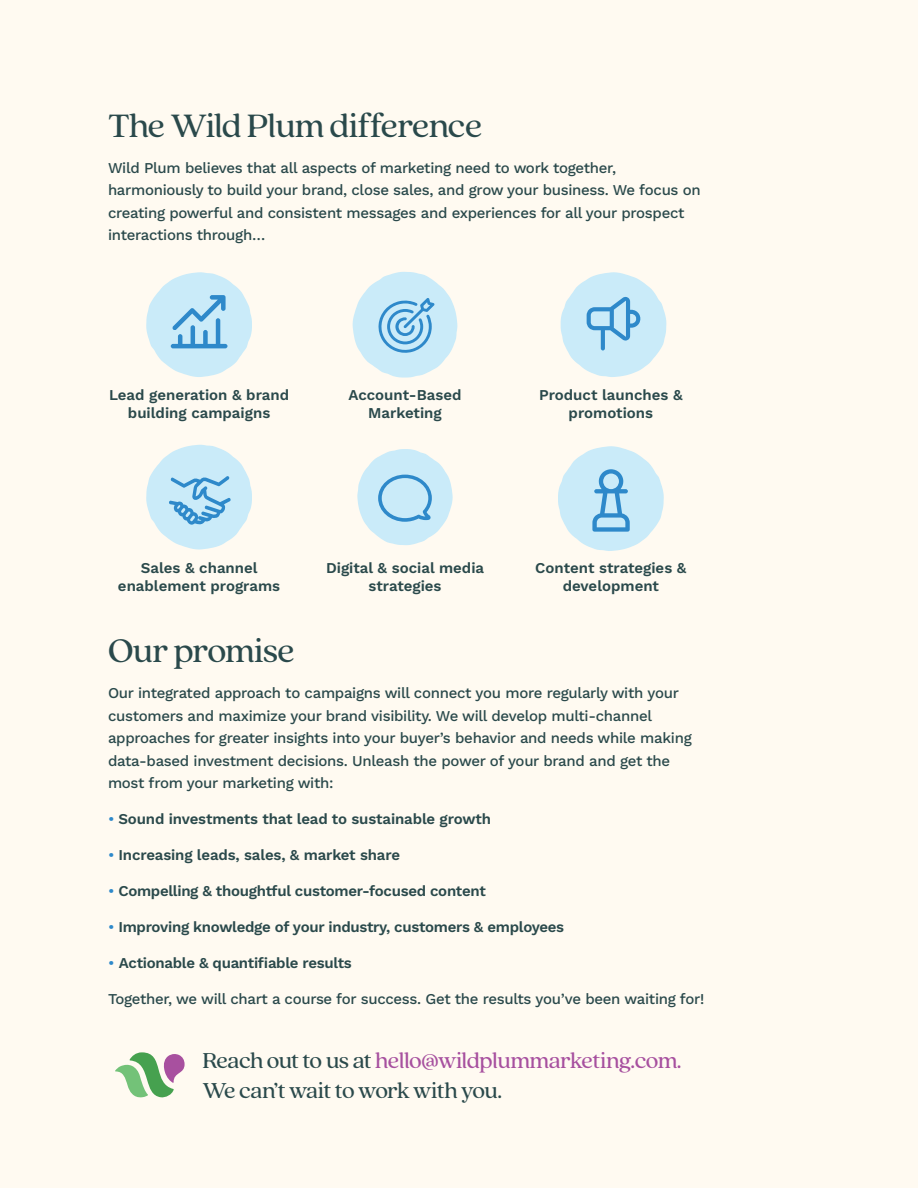
<style>
.page{position:relative;width:918px;height:1188px;background:#fffaf1}
.page>*{position:absolute;margin:0;border:0;box-sizing:border-box;transform-origin:0 0}
.t1{font:36px "Quincy CF Text";letter-spacing:-.025em;color:#2a494b}
.t2{font:24px/30px "Quincy CF Text";letter-spacing:-.025em;color:#2a494b}
.t3{font:500 15px/22.5px "Work Sans";letter-spacing:-.02em;color:#2a494b}
.t4{font:600 15px/18px "Work Sans";letter-spacing:-.01em;color:#2a494b;text-align:center}
.s1{font-weight:500;color:#2e89ca}
.s2{color:#a7509f}
</style>
<div class="page">
<svg style="left:115px;top:1052px;width:70px;height:46px"></svg>
<svg style="left:146px;top:272px;width:106px;height:105px"></svg>
<svg style="left:561px;top:272px;width:105px;height:105px"></svg>
<svg style="left:353px;top:272px;width:104px;height:106px"></svg>
<svg style="left:558px;top:446px;width:106px;height:105px"></svg>
<svg style="left:357px;top:449px;width:96px;height:96px"></svg>
<svg style="left:146px;top:445px;width:106px;height:105px"></svg>
<p class="t1" style="left:108px;top:100px;width:376px">The Wild Plum difference</p>
<p class="t3" style="left:108px;top:156px;width:594px">Wild Plum believes that all aspects of marketing need to work together, harmoniously to build your brand, close sales, and grow your business. We focus on creating powerful and consistent messages and experiences for all your prospect interactions through…</p>
<p class="t4" style="left:109px;top:385px;width:182px">Lead generation &amp; brand building campaigns</p>
<p class="t4" style="left:349px;top:385px;width:114px">Account-Based<br>Marketing</p>
<p class="t4" style="left:539px;top:385px;width:145px">Product launches &amp; promotions</p>
<p class="t4" style="left:118px;top:559px;width:164px">Sales &amp; channel enablement programs</p>
<p class="t4" style="left:326px;top:559px;width:160px">Digital &amp; social media strategies</p>
<p class="t4" style="left:535px;top:559px;width:153px">Content strategies &amp; development</p>
<p class="t1" style="left:108px;top:626px;width:188px">Our promise</p>
<p class="t3" style="left:108px;top:681px;width:585px">Our integrated approach to campaigns will connect you more regularly with your customers and maximize your brand visibility. We will develop multi-channel approaches for greater insights into your buyer’s behavior and needs while making data-based investment decisions. Unleash the power of your brand and get the most from your marketing with:</p>
<p class="t4" style="left:108px;top:810px;width:385px"><span class="s1">•</span> Sound investments that lead to sustainable growth</p>
<p class="t4" style="left:108px;top:846px;width:294px"><span class="s1">•</span> Increasing leads, sales, &amp; market share</p>
<p class="t4" style="left:108px;top:882px;width:379px"><span class="s1">•</span> Compelling &amp; thoughtful customer-focused content</p>
<p class="t4" style="left:108px;top:918px;width:458px"><span class="s1">•</span> Improving knowledge of your industry, customers &amp; employees</p>
<p class="t4" style="left:108px;top:954px;width:245px"><span class="s1">•</span> Actionable &amp; quantifiable results</p>
<p class="t3" style="left:108px;top:987px;width:598px">Together, we will chart a course for success. Get the results you’ve been waiting for!</p>
<p class="t2" style="left:202px;top:1044px;width:481px">Reach out to us at <span class="s2">hello@wildplummarketing.com.<br></span>We can’t wait to work with you.</p>
</div>
